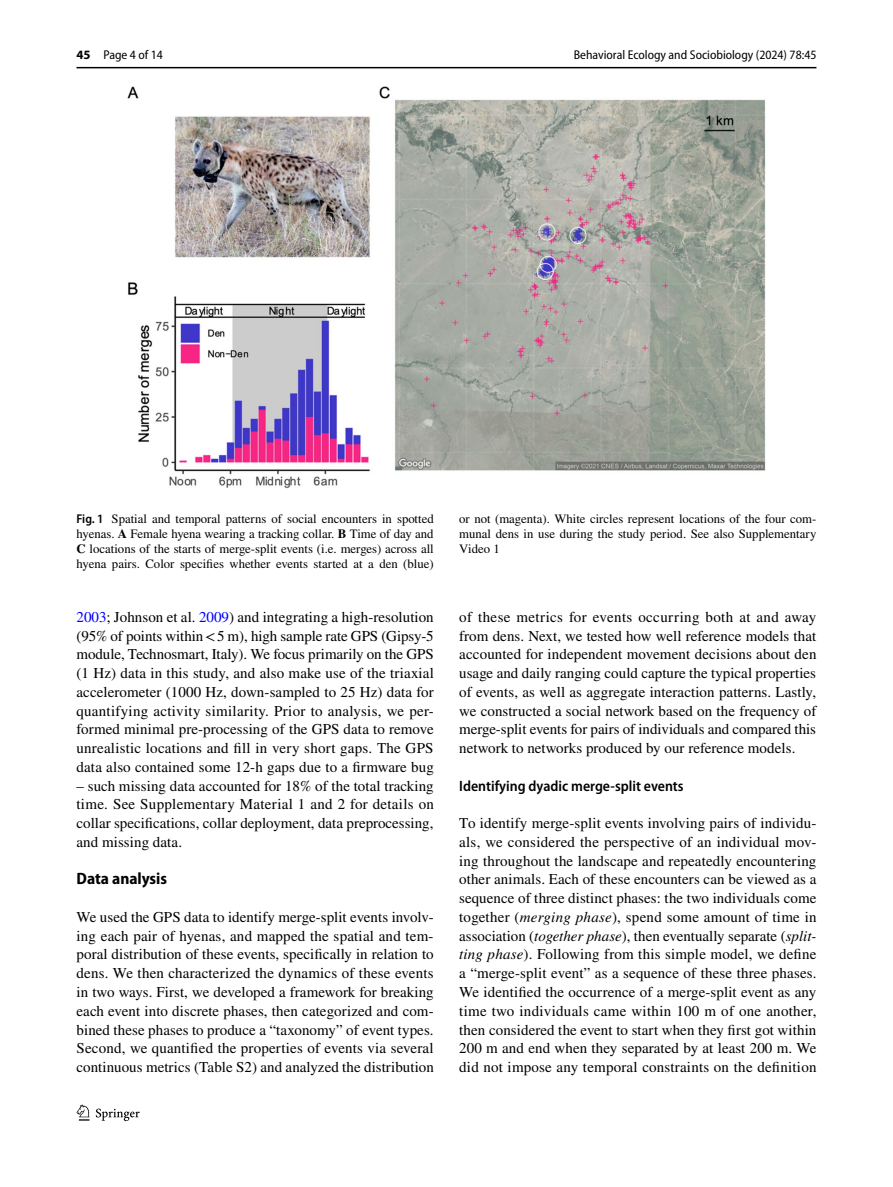
<style>
.page{position:relative;width:893px;height:1187px;background:#fff}
.page>*{position:absolute;margin:0;border:0;box-sizing:border-box;transform-origin:0 0}
.t1{font:700 semi-condensed 16.5px "Myriad Pro";color:#000}
.t2{font:15px/18.8px "STIX";letter-spacing:.005em;color:#000;text-align:justify}
.t3{font:600 semi-condensed 15px "Myriad Pro";color:#000}
.t4{font:12.75px/15px "STIX";color:#000;text-align:justify}
.t5{font:semi-condensed 12.75px "Myriad Pro";color:#000}
.s1{font-weight:700;font-stretch:normal}
.s2{font-family:"Myriad Pro";font-weight:600;font-stretch:semi-condensed}
.s3{font-weight:700}
.s4{color:#00f}
.s5{font-style:italic}
</style>
<div class="page">
<hr style="left:77px;top:67px;width:739px;height:1px;background:#000">
<svg style="left:77px;top:1104px;width:12px;height:16px"></svg>
<svg style="left:96px;top:1108px;width:44px;height:12px"></svg>
<img style="left:128px;top:87px;width:637px;height:401px">
<p class="t5" style="left:77px;top:48px;width:88px"><span class="s1">45</span> Page 4 of 14</p>
<p class="t5" style="left:574px;top:48px;width:244px">Behavioral Ecology and Sociobiology (2024) 78:45</p>
<p class="t4" style="left:77px;top:512px;width:359px"><span class="s2">Fig. 1</span> Spatial and temporal patterns of social encounters in spotted hyenas. <span class="s3">A</span> Female hyena wearing a tracking collar. <span class="s3">B</span> Time of day and <span class="s3">C</span> locations of the starts of merge-split events (i.e. merges) across all hyena pairs. Color specifies whether events started at a den (blue)</p>
<p class="t4" style="left:459px;top:512px;width:359px">or not (magenta). White circles represent locations of the four com&shy;munal dens in use during the study period. See also Supplementary Video 1</p>
<p class="t2" style="left:77px;top:608px;width:359px"><span class="s4">2003</span>; Johnson et al. <span class="s4">2009</span>) and integrating a high-resolution (95% of points within&lt;5 m), high sample rate GPS (Gipsy-5 module, Technosmart, Italy). We focus primarily on the GPS (1 Hz) data in this study, and also make use of the triaxial accelerometer (1000 Hz, down-sampled to 25 Hz) data for quantifying activity similarity. Prior to analysis, we per&shy;formed minimal pre-processing of the GPS data to remove unrealistic locations and fill in very short gaps. The GPS data also contained some 12-h gaps due to a firmware bug</p>
<p class="t2" style="left:77px;top:777px;width:359px">– such missing data accounted for 18% of the total tracking time. See Supplementary Material 1 and 2 for details on collar specifications, collar deployment, data preprocessing, and missing data.</p>
<p class="t1" style="left:77px;top:869px;width:92px">Data analysis</p>
<p class="t2" style="left:77px;top:908px;width:359px">We used the GPS data to identify merge-split events involv&shy;ing each pair of hyenas, and mapped the spatial and tem&shy;poral distribution of these events, specifically in relation to dens. We then characterized the dynamics of these events in two ways. First, we developed a framework for breaking each event into discrete phases, then categorized and com&shy;bined these phases to produce a “taxonomy” of event types.<br>Second, we quantified the properties of events via several continuous metrics (Table S2) and analyzed the distribution</p>
<p class="t2" style="left:459px;top:608px;width:359px">of these metrics for events occurring both at and away from dens. Next, we tested how well reference models that accounted for independent movement decisions about den usage and daily ranging could capture the typical properties of events, as well as aggregate interaction patterns. Lastly, we constructed a social network based on the frequency of merge-split events for pairs of individuals and compared this network to networks produced by our reference models.</p>
<p class="t3" style="left:459px;top:777px;width:226px">Identifying dyadic merge‑split events</p>
<p class="t2" style="left:459px;top:814px;width:359px">To identify merge-split events involving pairs of individu&shy;als, we considered the perspective of an individual mov&shy;ing throughout the landscape and repeatedly encountering other animals. Each of these encounters can be viewed as a sequence of three distinct phases: the two individuals come together (<span class="s5">merging phase</span>), spend some amount of time in association (<span class="s5">together phase</span>), then eventually separate (<span class="s5">split&shy;ting phase</span>). Following from this simple model, we define a “merge-split event” as a sequence of these three phases.<br>We identified the occurrence of a merge-split event as any time two individuals came within 100 m of one another, then considered the event to start when they first got within 200 m and end when they separated by at least 200 m. We did not impose any temporal constraints on the definition</p>
</div>
